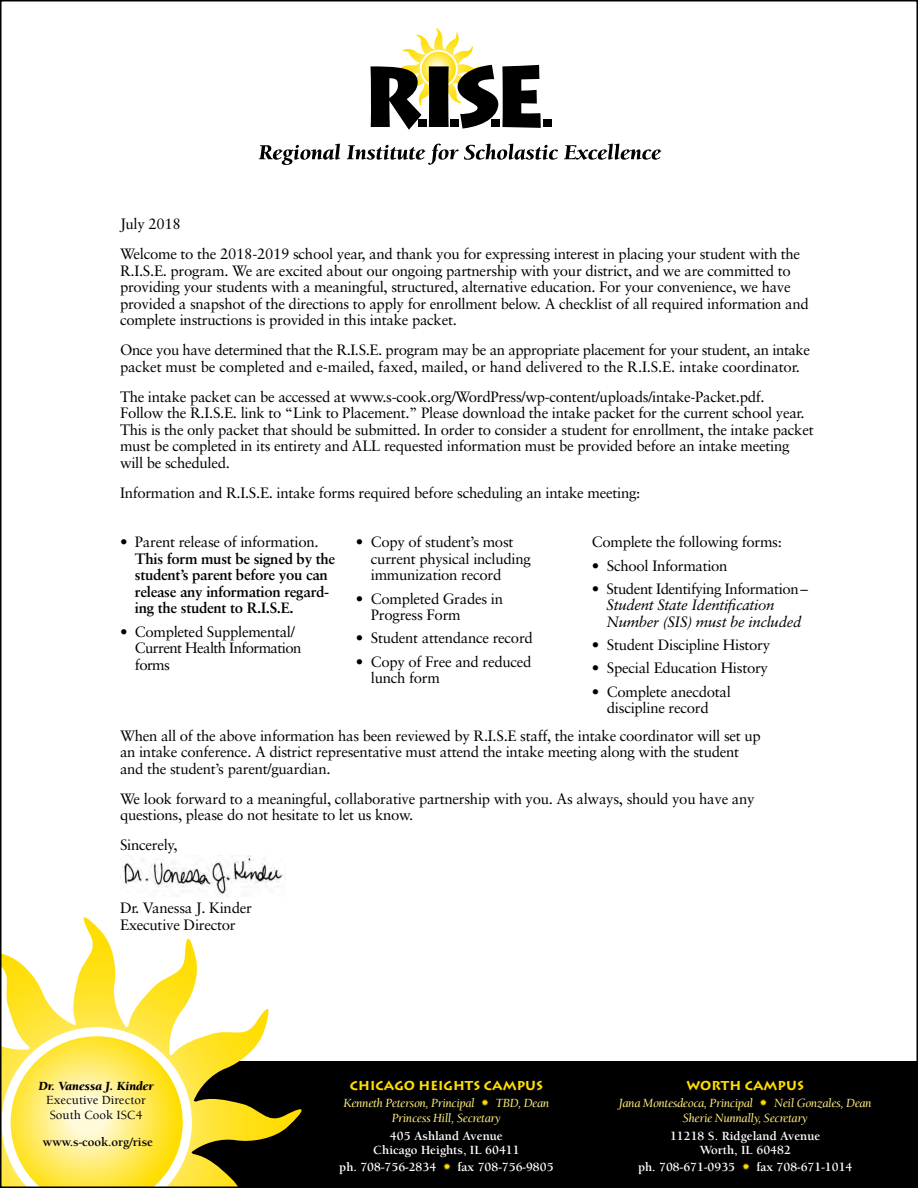
<style>
.page{position:relative;width:918px;height:1188px;background:#fff}
.page>*{position:absolute;margin:0;border:0;box-sizing:border-box;transform-origin:0 0}
.t1{font:15px/16.5px "Sabon";letter-spacing:-.02em;color:#000}
.t2{font:700 15px/16.5px "Sabon";letter-spacing:-.02em;color:#000}
.t3{font:15px/16.5px "Sabon";letter-spacing:-.04em;color:#000}
.t4{font:italic 15px/16.5px "Sabon";letter-spacing:-.02em;color:#000}
.t5{font:700 12.9px/14.2px "Berkeley";color:#fff;text-align:center}
.t6{font:italic 12.9px/14.2px "Berkeley";letter-spacing:-.03em;color:#ffee80;text-align:center}
.t7{font:700 12.9px "Lithos";color:#fd0}
.t8{font:500 12.9px/14.2px "Berkeley";color:#000}
.t9{font:700 12.9px "Berkeley";color:#000}
.t10{font:italic 900 12.9px "Berkeley";color:#000}
.s1{color:#fd0}
</style>
<div class="page">
<div style="left:165px;top:1061px;width:752px;height:126px;background:#000"></div>
<svg style="left:371px;top:28px;width:170px;height:102px"></svg>
<div style="left:543px;top:119px;width:8px;height:8px;background:#000"></div>
<svg style="left:259px;top:144px;width:81px;height:21px"></svg>
<svg style="left:347px;top:144px;width:211px;height:21px"></svg>
<svg style="left:564px;top:144px;width:97px;height:16px"></svg>
<svg style="left:3px;top:917px;width:299px;height:268px"></svg>
<svg style="left:3px;top:1026px;width:191px;height:159px;background:#feed78"></svg>
<img style="left:120px;top:857px;width:166px;height:40px">
<p class="t1" style="left:120px;top:209px;width:682px;line-height:30px">July 2018<br>Welcome to the 2018-2019 school year, and thank you for expressing interest in placing your student with the</p>
<p class="t1" style="left:120px;top:262px;width:690px">R.I.S.E. program. We are excited about our ongoing partnership with your district, and we are committed to providing your students with a meaningful, structured, alternative education. For your convenience, we have provided a snapshot of the directions to apply for enrollment below. A checklist of all required information and complete instructions is provided in this intake packet.</p>
<p class="t1" style="left:120px;top:341px;width:692px">Once you have determined that the R.I.S.E. program may be an appropriate placement for your student, an intake packet must be completed and e-mailed, faxed, mailed, or hand delivered to the R.I.S.E. intake coordinator.</p>
<p class="t1" style="left:120px;top:388px;width:695px">The intake packet can be accessed at www.s-cook.org/WordPress/wp-content/uploads/intake-Packet.pdf.<br>Follow the R.I.S.E. link to “Link to Placement.” Please download the intake packet for the current school year.<br>This is the only packet that should be submitted. In order to consider a student for enrollment, the intake packet must be completed in its entirety and ALL requested information must be provided before an intake meeting will be scheduled.</p>
<p class="t1" style="left:120px;top:484px;width:522px">Information and R.I.S.E. intake forms required before scheduling an intake meeting:</p>
<p class="t1" style="left:120px;top:534px;width:200px">• Parent release of information.</p>
<p class="t2" style="left:135px;top:550px;width:202px">This form must be signed by the student’s parent before you can release any information regard&shy;ing the student to R.I.S.E.</p>
<p class="t3" style="left:135px;top:623px;width:168px;text-indent:-15px">• Completed Supplemental/<br>Current Health Information forms</p>
<p class="t1" style="left:371px;top:534px;width:162px;text-indent:-15px">• Copy of student’s most current physical including immunization record</p>
<p class="t1" style="left:371px;top:590px;width:134px;text-indent:-15px">• Completed Grades in<br>Progress Form</p>
<p class="t1" style="left:356px;top:630px;width:178px">• Student attendance record</p>
<p class="t1" style="left:371px;top:653px;width:162px;text-indent:-15px">• Copy of Free and reduced lunch form</p>
<p class="t1" style="left:592px;top:534px;width:191px">Complete the following forms:</p>
<p class="t1" style="left:592px;top:557px;width:137px">• School Information</p>
<p class="t1" style="left:592px;top:580px;width:217px">• Student Identifying Information–</p>
<p class="t4" style="left:606px;top:597px;width:196px">Student State Identification<br>Number (SIS) must be included</p>
<p class="t1" style="left:592px;top:636px;width:180px">• Student Discipline History</p>
<p class="t1" style="left:592px;top:660px;width:178px">• Special Education History</p>
<p class="t1" style="left:592px;top:683px;width:140px;text-align:center">• Complete anecdotal discipline record</p>
<p class="t1" style="left:120px;top:727px;width:642px">When all of the above information has been reviewed by R.I.S.E staff, the intake coordinator will set up an intake conference. A district representative must attend the intake meeting along with the student and the student’s parent/guardian.</p>
<p class="t1" style="left:120px;top:790px;width:636px">We look forward to a meaningful, collaborative partnership with you. As always, should you have any questions, please do not hesitate to let us know.</p>
<p class="t1" style="left:120px;top:836px;width:59px">Sincerely,</p>
<p class="t1" style="left:120px;top:899px;width:133px">Dr. Vanessa J. Kinder<br>Executive Director</p>
<p class="t10" style="left:38px;top:1079px;width:117px">Dr. Vanessa J. Kinder</p>
<p class="t8" style="left:46px;top:1093px;width:101px">Executive Director<br>South Cook ISC4</p>
<p class="t9" style="left:43px;top:1135px;width:112px">www.s-cook.org/rise</p>
<p class="t7" style="left:350px;top:1078px;width:195px">CHICAGO HEIGHTS CAMPUS</p>
<p class="t6" style="left:344px;top:1096px;width:207px">Kenneth Peterson, Principal <span class="s1">✹</span> TBD, Dean<br>Princess Hill, Secretary</p>
<p class="t5" style="left:373px;top:1129px;width:148px">405 Ashland Avenue<br>Chicago Heights, IL 60411</p>
<p class="t5" style="left:339px;top:1160px;width:216px">ph. 708-756-2834 <span class="s1">✹</span> fax 708-756-9805</p>
<p class="t7" style="left:687px;top:1078px;width:119px">WORTH CAMPUS</p>
<p class="t6" style="left:619px;top:1096px;width:254px">Jana Montesdeoca, Principal <span class="s1">✹</span> Neil Gonzales, Dean<br>Sherie Nunnally, Secretary</p>
<p class="t5" style="left:670px;top:1129px;width:152px">11218 S. Ridgeland Avenue<br>Worth, IL 60482</p>
<p class="t5" style="left:638px;top:1160px;width:216px">ph. 708-671-0935 <span class="s1">✹</span> fax 708-671-1014</p>
</div>
